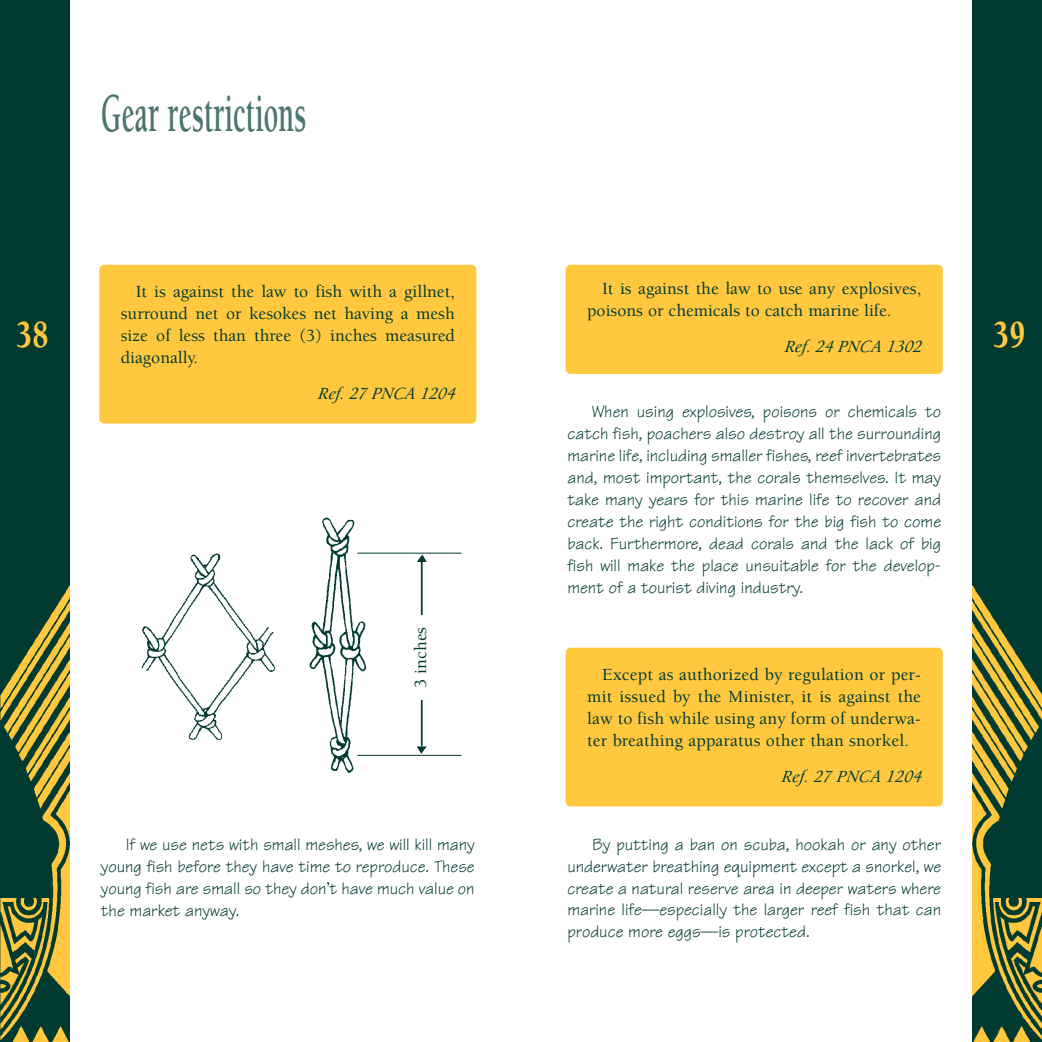
<style>
.page{position:relative;width:1042px;height:1042px;background:#fff}
.page>*{position:absolute;margin:0;border:0;box-sizing:border-box;transform-origin:0 0}
.t1{font:700 56px "Berkeley";letter-spacing:.005em;color:#4d756f;scale:.5 1}
.t2{font:900 39.2px "Berkeley";color:#ffc83f;scale:.71 1}
.t3{font:17.5px/21.9px "Tekton";color:#003a31;text-align:justify}
.t4{font:500 17.5px/21.9px "Berkeley";color:#003a31;text-align:justify}
.t5{font:italic 17.5px "Berkeley";color:#003a31}
</style>
<div class="page">
<img style="left:972px;top:0;width:70px;height:1042px">
<div style="left:566px;top:265px;width:377px;height:109px;background:#ffc83f;border-radius:5px"></div>
<div style="left:566px;top:648px;width:377px;height:158px;background:#ffc83f;border-radius:5px"></div>
<img style="left:0;top:0;width:69px;height:1042px">
<div style="left:99px;top:265px;width:377px;height:158px;background:#ffc83f;border-radius:5px"></div>
<img style="left:309px;top:517px;width:86px;height:256px">
<img style="left:141px;top:553px;width:134px;height:187px">
<svg style="left:417px;top:554px;width:10px;height:8px"></svg>
<svg style="left:417px;top:746px;width:10px;height:8px"></svg>
<hr style="left:357px;top:553px;width:104px;height:1px;background:#003a31">
<hr style="left:357px;top:755px;width:104px;height:1px;background:#003a31">
<hr style="left:421px;top:561px;width:2px;height:185px;background:#003a31">
<div style="left:412px;top:615px;width:21px;height:84px;background:#fff"></div>
<h1 class="t1" style="left:101px;top:91px;width:412px">Gear restrictions</h1>
<h2 class="t2" style="left:17px;top:319px;width:46px">38</h2>
<p class="t4" style="left:121px;top:282px;width:335px;text-indent:15px">It is against the law to fish with a gillnet, surround net or kesokes net having a mesh size of less than three (3) inches measured diagonally.</p>
<p class="t5" style="left:318px;top:386px;width:142px">Ref. 27 PNCA 1204</p>
<p class="t4" style="left:411px;top:687px;width:62px;rotate:-90deg">3 inches</p>
<p class="t3" style="left:101px;top:836px;width:375px;text-indent:25px">If we use nets with small meshes, we will kill many young fish before they have time to reproduce. These young fish are small so they don’t have much value on the market anyway.</p>
<p class="t4" style="left:587px;top:279px;width:335px;text-indent:15px">It is against the law to use any explosives, poisons or chemicals to catch marine life.</p>
<p class="t5" style="left:784px;top:340px;width:142px">Ref. 24 PNCA 1302</p>
<p class="t3" style="left:567px;top:403px;width:375px;text-indent:25px">When using explosives, poisons or chemicals to catch fish, poachers also destroy all the surrounding marine life, including smaller fishes, reef invertebrates and, most important, the corals themselves. It may take many years for this marine life to recover and create the right conditions for the big fish to come back. Furthermore, dead corals and the lack of big fish will make the place unsuitable for the develop&shy;ment of a tourist diving industry.</p>
<p class="t4" style="left:587px;top:665px;width:335px;text-indent:15px">Except as authorized by regulation or per&shy;mit issued by the Minister, it is against the law to fish while using any form of underwa&shy;ter breathing apparatus other than snorkel.</p>
<p class="t5" style="left:781px;top:769px;width:145px">Ref. 27 PNCA 1204</p>
<p class="t3" style="left:567px;top:836px;width:375px;text-indent:25px">By putting a ban on scuba, hookah or any other underwater breathing equipment except a snorkel, we create a natural reserve area in deeper waters where marine life—especially the larger reef fish that can produce more eggs—is protected.</p>
<h2 class="t2" style="left:993px;top:319px;width:46px">39</h2>
</div>
